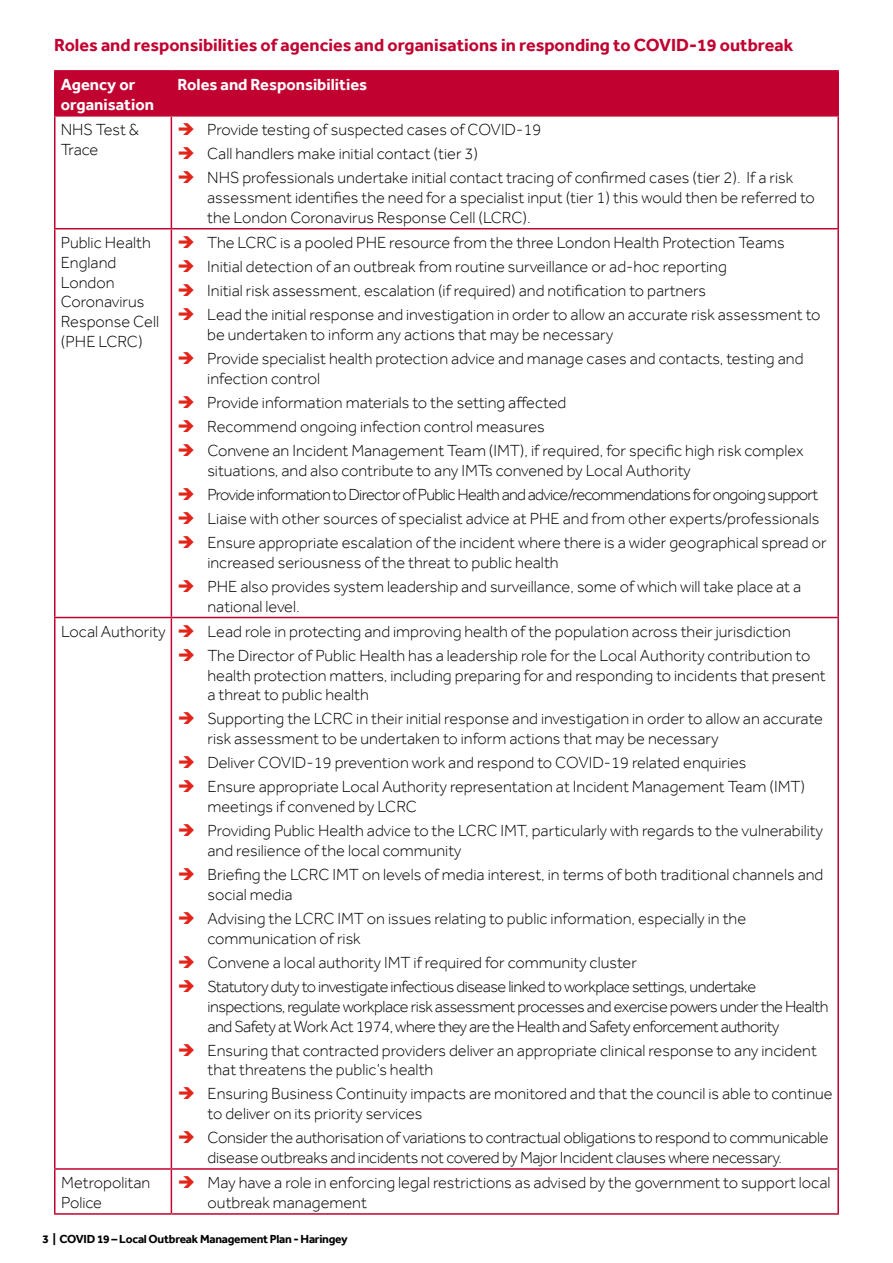
<style>
.page{position:relative;width:893px;height:1263px;background:#fff}
.page>*{position:absolute;margin:0;border:0;box-sizing:border-box;transform-origin:0 0}
.t1{font:700 18px "Effra";color:#c10230}
.t2{font:300 16.5px/24px "Effra";color:#000}
.t3{font:300 16.5px/24px "Effra";letter-spacing:-.03em;color:#000}
.t4{font:300 16.5px/19.8px "Effra";letter-spacing:-.02em;color:#000}
.t5{font:700 16.5px/19.8px "Effra";color:#fff}
.t6{font:700 12px "Effra";letter-spacing:-.02em;color:#000}
</style>
<div class="page">
<div style="left:56px;top:72px;width:781px;height:43px;background:#c10230"></div>
<hr style="left:54px;top:70px;width:117px;height:2px;background:#c10230">
<hr style="left:54px;top:72px;width:2px;height:43px;background:#c10230">
<hr style="left:171px;top:70px;width:668px;height:2px;background:#c10230">
<hr style="left:171px;top:72px;width:1px;height:43px;background:#c10230">
<hr style="left:837px;top:72px;width:2px;height:43px;background:#c10230">
<hr style="left:54px;top:115px;width:117px;height:2px;background:#c10230">
<hr style="left:54px;top:117px;width:2px;height:111px;background:#c10230">
<hr style="left:171px;top:115px;width:668px;height:2px;background:#c10230">
<hr style="left:171px;top:117px;width:1px;height:111px;background:#c10230">
<hr style="left:837px;top:117px;width:2px;height:111px;background:#c10230">
<hr style="left:54px;top:228px;width:117px;height:1px;background:#c10230">
<hr style="left:54px;top:229px;width:2px;height:388px;background:#c10230">
<hr style="left:171px;top:228px;width:668px;height:1px;background:#c10230">
<hr style="left:171px;top:229px;width:1px;height:388px;background:#c10230">
<hr style="left:837px;top:229px;width:2px;height:388px;background:#c10230">
<hr style="left:54px;top:617px;width:117px;height:1px;background:#c10230">
<hr style="left:54px;top:618px;width:2px;height:550px;background:#c10230">
<hr style="left:171px;top:617px;width:668px;height:1px;background:#c10230">
<hr style="left:171px;top:618px;width:1px;height:550px;background:#c10230">
<hr style="left:837px;top:618px;width:2px;height:550px;background:#c10230">
<hr style="left:54px;top:1168px;width:117px;height:2px;background:#c10230">
<hr style="left:54px;top:1170px;width:2px;height:43px;background:#c10230">
<hr style="left:171px;top:1168px;width:668px;height:2px;background:#c10230">
<hr style="left:171px;top:1170px;width:1px;height:43px;background:#c10230">
<hr style="left:837px;top:1170px;width:2px;height:43px;background:#c10230">
<hr style="left:54px;top:1213px;width:117px;height:2px;background:#c10230">
<hr style="left:171px;top:1213px;width:668px;height:2px;background:#c10230">
<p class="t1" style="left:54px;top:34px;width:741px">Roles and responsibilities of agencies and organisations in responding to COVID-19 outbreak</p>
<p class="t5" style="left:61px;top:74px;width:95px">Agency or organisation</p>
<p class="t5" style="left:177px;top:74px;width:191px">Roles and Responsibilities</p>
<p class="t2" style="left:61px;top:120px;width:80px;line-height:19.8px">NHS Test &amp;<br>Trace</p>
<p class="t2" style="left:207px;top:117px;width:588px">Provide testing of suspected cases of COVID-19<br>Call handlers make initial contact (tier 3)<br>NHS professionals undertake initial contact tracing of confirmed cases (tier 2). If a risk</p>
<p class="t2" style="left:207px;top:187px;width:609px;line-height:19.8px">assessment identifies the need for a specialist input (tier 1) this would then be referred to the London Coronavirus Response Cell (LCRC).</p>
<p class="t2" style="left:61px;top:232px;width:100px;line-height:19.8px">Public Health<br>England<br>London<br>Coronavirus<br>Response Cell (PHE LCRC)</p>
<p class="t2" style="left:207px;top:230px;width:615px">The LCRC is a pooled PHE resource from the three London Health Protection Teams Initial detection of an outbreak from routine surveillance or ad-hoc reporting<br>Initial risk assessment, escalation (if required) and notification to partners<br>Lead the initial response and investigation in order to allow an accurate risk assessment to</p>
<p class="t2" style="left:207px;top:322px;width:598px">be undertaken to inform any actions that may be necessary<br>Provide specialist health protection advice and manage cases and contacts, testing and</p>
<p class="t2" style="left:207px;top:366px;width:598px">infection control<br>Provide information materials to the setting affected<br>Recommend ongoing infection control measures<br>Convene an Incident Management Team (IMT), if required, for specific high risk complex</p>
<p class="t2" style="left:207px;top:458px;width:621px">situations, and also contribute to any IMTs convened by Local Authority<br>Provide information to Director of Public Health and advice/recommendations for ongoing support Liaise with other sources of specialist advice at PHE and from other experts/professionals Ensure appropriate escalation of the incident where there is a wider geographical spread or</p>
<p class="t2" style="left:207px;top:550px;width:595px">increased seriousness of the threat to public health<br>PHE also provides system leadership and surveillance, some of which will take place at a</p>
<p class="t2" style="left:207px;top:594px;width:94px">national level.</p>
<p class="t2" style="left:61px;top:619px;width:106px">Local Authority</p>
<p class="t2" style="left:207px;top:619px;width:604px">Lead role in protecting and improving health of the population across their jurisdiction<br>The Director of Public Health has a leadership role for the Local Authority contribution to</p>
<p class="t2" style="left:207px;top:665px;width:620px;line-height:19.8px">health protection matters, including preparing for and responding to incidents that present a threat to public health</p>
<p class="t2" style="left:207px;top:709px;width:617px;line-height:19.8px">Supporting the LCRC in their initial response and investigation in order to allow an accurate risk assessment to be undertaken to inform actions that may be necessary</p>
<p class="t2" style="left:207px;top:751px;width:599px">Deliver COVID-19 prevention work and respond to COVID-19 related enquiries<br>Ensure appropriate Local Authority representation at Incident Management Team (IMT)</p>
<p class="t2" style="left:207px;top:795px;width:617px">meetings if convened by LCRC<br>Providing Public Health advice to the LCRC IMT, particularly with regards to the vulnerability</p>
<p class="t2" style="left:207px;top:838px;width:617px">and resilience of the local community<br>Briefing the LCRC IMT on levels of media interest, in terms of both traditional channels and</p>
<p class="t2" style="left:208px;top:882px;width:540px">social media<br>Advising the LCRC IMT on issues relating to public information, especially in the</p>
<p class="t3" style="left:208px;top:926px;width:550px">communication of risk<br>Convene a local authority IMT if required for community cluster<br>Statutory duty to investigate infectious disease linked to workplace settings, undertake</p>
<p class="t3" style="left:208px;top:996px;width:622px;line-height:19.8px">inspections, regulate workplace risk assessment processes and exercise powers under the Health and Safety at Work Act 1974, where they are the Health and Safety enforcement authority</p>
<p class="t2" style="left:208px;top:1040px;width:611px;line-height:19.8px">Ensuring that contracted providers deliver an appropriate clinical response to any incident that threatens the public’s health</p>
<p class="t2" style="left:208px;top:1084px;width:627px;line-height:19.8px">Ensuring Business Continuity impacts are monitored and that the council is able to continue to deliver on its priority services</p>
<p class="t4" style="left:208px;top:1128px;width:622px">Consider the authorisation of variations to contractual obligations to respond to communicable disease outbreaks and incidents not covered by Major Incident clauses where necessary.</p>
<p class="t2" style="left:61px;top:1173px;width:91px;line-height:19.8px">Metropolitan<br>Police</p>
<p class="t2" style="left:208px;top:1173px;width:624px;line-height:19.8px">May have a role in enforcing legal restrictions as advised by the government to support local outbreak management</p>
<p class="t6" style="left:43px;top:1232px;width:307px">3 | COVID 19 – Local Outbreak Management Plan - Haringey</p>
</div>
